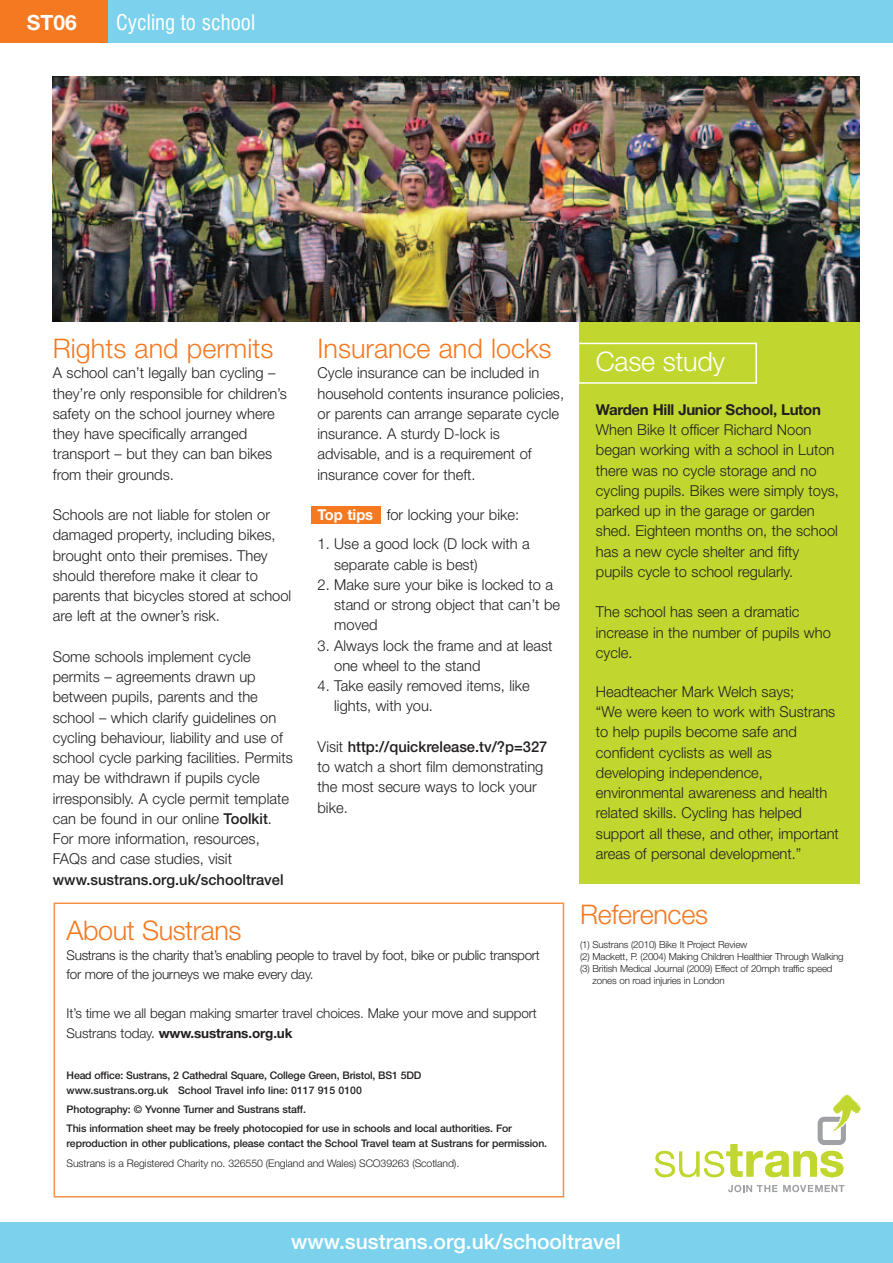
<style>
.page{position:relative;width:893px;height:1263px;background:#fff}
.page>*{position:absolute;margin:0;border:0;box-sizing:border-box;transform-origin:0 0}
.t1{font:300 27px "Helvetica Neue";color:#f47921}
.t2{font:300 27px "Helvetica Neue";letter-spacing:-.01em;color:#fff}
.t3{font:500 21px "Helvetica Neue";color:#fff}
.t4{font:condensed 21px "Swiss 721 BT";color:#fff}
.t5{font:700 21px "Helvetica Neue";color:#fff}
.t6{font:300 15px/20.2px "Helvetica Neue";color:#231f20}
.t7{font:500 15px "Helvetica Neue";color:#231f20}
.t8{font:700 15px "Helvetica Neue";letter-spacing:-.02em;color:#231f20}
.t9{font:300 13.5px/19.5px "Helvetica Neue";letter-spacing:-.02em;color:#231f20}
.t10{font:500 10.5px/15px "Helvetica Neue";letter-spacing:-.01em;color:#231f20}
.t11{font:300 10.5px "Helvetica Neue";letter-spacing:-.01em;color:#231f20}
.t12{font:300 9.75px "Helvetica Neue";letter-spacing:-.015em;color:#231f20}
.s1{font-weight:500}
.s2{font-weight:700;color:#fff}
.s3{font-weight:700}
</style>
<div class="page">
<div style="left:312px;top:507px;width:69px;height:17px;background:#f47921"></div>
<div style="left:580px;top:320px;width:280px;height:564px;background:#c1d72f"></div>
<div style="left:54px;top:902px;width:510px;height:295px;border:2px solid #f69146"></div>
<div style="left:0;top:1222px;width:893px;height:41px;background:#7cd2ec"></div>
<div style="left:0;top:0;width:893px;height:43px;background:#7cd2ec"></div>
<div style="left:0;top:0;width:108px;height:43px;background:#f47921"></div>
<svg style="left:728px;top:1185px;width:49px;height:7px"></svg>
<svg style="left:783px;top:1185px;width:61px;height:7px"></svg>
<svg style="left:655px;top:1095px;width:205px;height:82px"></svg>
<div style="left:578px;top:343px;width:179px;height:41px;border:2px solid #fff"></div>
<img style="left:53px;top:77px;width:807px;height:245px">
<h2 class="t5" style="left:27px;top:15px;width:52px">ST06</h2>
<h2 class="t4" style="left:116px;top:15px;width:141px">Cycling to school</h2>
<h1 class="t1" style="left:53px;top:339px;width:222px">Rights and permits</h1>
<p class="t6" style="left:53px;top:364px;width:235px">A school can’t legally ban cycling – they’re only responsible for children’s safety on the school journey where they have specifically arranged transport – but they can ban bikes from their grounds.</p>
<p class="t6" style="left:53px;top:506px;width:240px">Schools are not liable for stolen or damaged property, including bikes, brought onto their premises. They should therefore make it clear to parents that bicycles stored at school are left at the owner’s risk.</p>
<p class="t6" style="left:53px;top:648px;width:241px">Some schools implement cycle permits – agreements drawn up between pupils, parents and the school – which clarify guidelines on cycling behaviour, liability and use of school cycle parking facilities. Permits may be withdrawn if pupils cycle irresponsibly. A cycle permit template can be found in our online <span class="s1">Toolkit</span>.<br>For more information, resources, FAQs and case studies, visit</p>
<p class="t7" style="left:53px;top:874px;width:232px">www.sustrans.org.uk/schooltravel</p>
<h1 class="t1" style="left:318px;top:339px;width:236px">Insurance and locks</h1>
<p class="t6" style="left:318px;top:364px;width:248px">Cycle insurance can be included in household contents insurance policies, or parents can arrange separate cycle insurance. A sturdy D-lock is advisable, and is a requirement of insurance cover for theft.</p>
<p class="t6" style="left:318px;top:506px;width:203px"><span class="s2">Top tips</span> for locking your bike:</p>
<p class="t6" style="left:334px;top:535px;width:197px;text-indent:-17px">1. Use a good lock (D lock with a separate cable is best)</p>
<p class="t6" style="left:334px;top:576px;width:227px;text-indent:-17px">2. Make sure your bike is locked to a stand or strong object that can’t be moved</p>
<p class="t6" style="left:334px;top:637px;width:220px;text-indent:-17px">3. Always lock the frame and at least one wheel to the stand</p>
<p class="t6" style="left:334px;top:677px;width:197px;text-indent:-17px">4. Take easily removed items, like lights, with you.</p>
<p class="t6" style="left:318px;top:738px;width:231px">Visit <span class="s1">http://quickrelease.tv/?p=327 </span>to watch a short film demonstrating the most secure ways to lock your bike.</p>
<h1 class="t1" style="left:67px;top:921px;width:176px">About Sustrans</h1>
<p class="t9" style="left:67px;top:946px;width:475px">Sustrans is the charity that’s enabling people to travel by foot, bike or public transport for more of the journeys we make every day.</p>
<p class="t9" style="left:67px;top:1005px;width:472px">It’s time we all began making smarter travel choices. Make your move and support<br>Sustrans today. <span class="s3">www.sustrans.org.uk</span></p>
<p class="t10" style="left:67px;top:1068px;width:356px">Head office: Sustrans, 2 Cathedral Square, College Green, Bristol, BS1 5DD www.sustrans.org.uk School Travel info line: 0117 915 0100</p>
<p class="t10" style="left:67px;top:1100px;width:447px;line-height:19.2px">Photography: © Yvonne Turner and Sustrans staff.<br>This information sheet may be freely photocopied for use in schools and local authorities. For</p>
<p class="t10" style="left:67px;top:1137px;width:482px">reproduction in other publications, please contact the School Travel team at Sustrans for permission.</p>
<p class="t11" style="left:67px;top:1159px;width:394px">Sustrans is a Registered Charity no. 326550 (England and Wales) SCO39263 (Scotland).</p>
<h1 class="t2" style="left:596px;top:351px;width:131px">Case study</h1>
<p class="t8" style="left:596px;top:404px;width:227px">Warden Hill Junior School, Luton</p>
<p class="t6" style="left:596px;top:421px;width:245px">When Bike It officer Richard Noon began working with a school in Luton there was no cycle storage and no cycling pupils. Bikes were simply toys, parked up in the garage or garden shed. Eighteen months on, the school has a new cycle shelter and fifty pupils cycle to school regularly.</p>
<p class="t6" style="left:596px;top:603px;width:236px">The school has seen a dramatic increase in the number of pupils who cycle.</p>
<p class="t6" style="left:596px;top:683px;width:244px">Headteacher Mark Welch says;<br>“We were keen to work with Sustrans to help pupils become safe and confident cyclists as well as developing independence, environmental awareness and health related skills. Cycling has helped support all these, and other, important areas of personal development.”</p>
<h1 class="t1" style="left:580px;top:905px;width:129px">References</h1>
<p class="t12" style="left:580px;top:941px;width:169px">(1) Sustrans (2010) Bike It Project Review</p>
<p class="t12" style="left:580px;top:953px;width:265px">(2) Mackett, P. (2004) Making Children Healthier Through Walking</p>
<p class="t12" style="left:580px;top:965px;width:254px">(3) British Medical Journal (2009) Effect of 20mph traffic speed</p>
<p class="t12" style="left:592px;top:977px;width:134px">zones on road injuries in London</p>
<h2 class="t3" style="left:291px;top:1234px;width:331px">www.sustrans.org.uk/schooltravel</h2>
</div>
